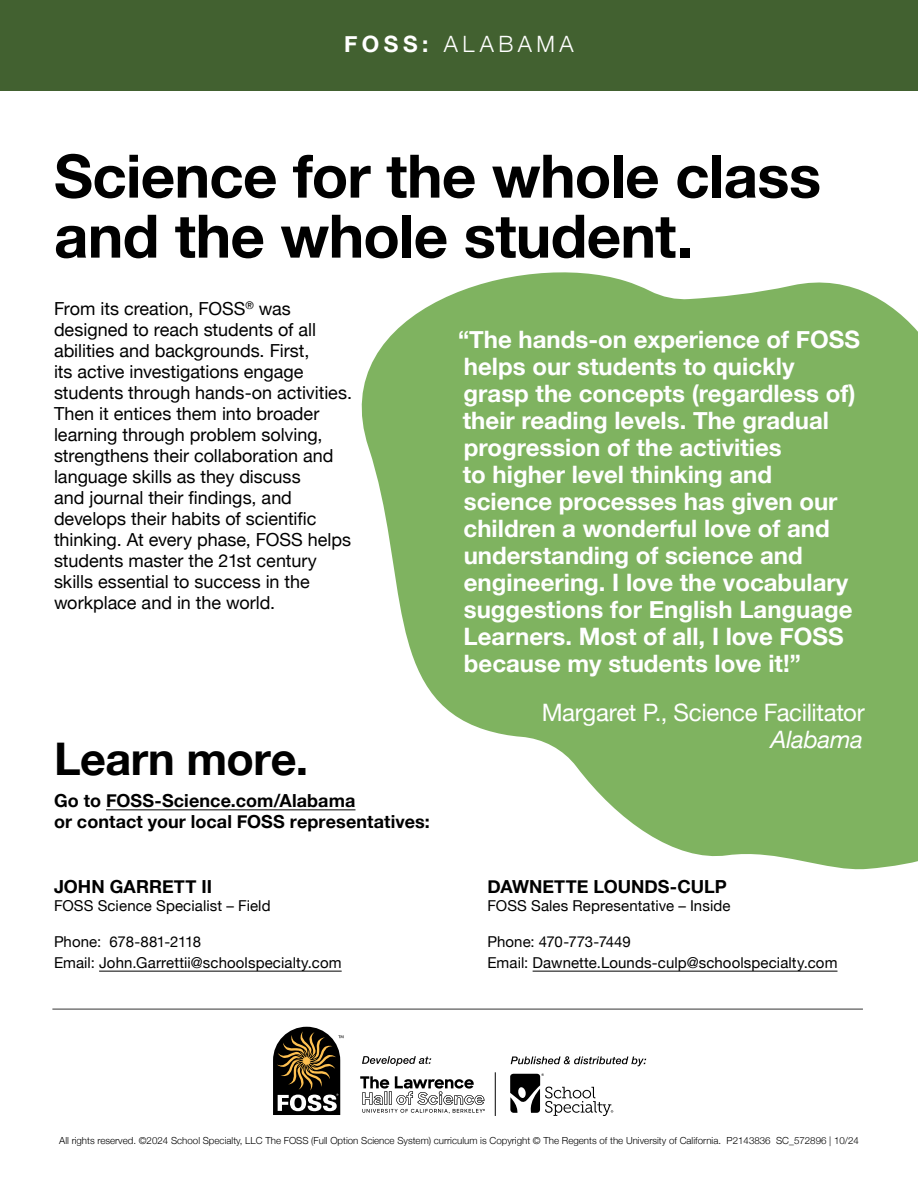
<style>
.page{position:relative;width:918px;height:1188px;background:#fff}
.page>*{position:absolute;margin:0;border:0;box-sizing:border-box;transform-origin:0 0}
.t1{font:700 60px/60px "Helvetica Neue";letter-spacing:-.01em;color:#000}
.t2{font:700 45px "Helvetica Neue";letter-spacing:-.01em;color:#000}
.t3{font:700 24px/27px "Helvetica Neue";color:#fff}
.t4{font:24px "Helvetica Neue";letter-spacing:-.015em;color:#fff}
.t5{font:italic 24px "Helvetica Neue";letter-spacing:-.005em;color:#fff}
.t6{font:300 22.5px "Helvetica Neue";letter-spacing:.2em;color:#fff}
.t7{font:18px/21px "Helvetica Neue";color:#000}
.t8{font:700 18px/21px "Helvetica Neue";letter-spacing:.005em;color:#000}
.t9{font:15px/21px "Helvetica Neue";letter-spacing:.005em;color:#000}
.t10{font:300 9.75px "Helvetica Neue";color:#000}
.s1{font-weight:700}
</style>
<div class="page">
<svg style="left:323px;top:272px;width:595px;height:598px;fill:#7fb360"></svg>
<div style="left:0;top:0;width:918px;height:91px;background:#426130"></div>
<hr style="left:99px;top:971px;width:243px;height:1px;background:#000">
<hr style="left:533px;top:971px;width:305px;height:1px;background:#000">
<hr style="left:106px;top:810px;width:249px;height:1px;background:#000">
<hr style="left:52px;top:1009px;width:811px;height:1px;background:#000">
<svg style="left:511px;top:1056px;width:135px;height:10px"></svg>
<svg style="left:362px;top:1056px;width:69px;height:10px"></svg>
<svg style="left:360px;top:1076px;width:125px;height:37px"></svg>
<svg style="left:510px;top:1073px;width:103px;height:43px"></svg>
<svg style="left:273px;top:1027px;width:71px;height:88px"></svg>
<hr style="left:495px;top:1072px;width:1px;height:44px;background:#000">
<p class="t6" style="left:344px;top:25px;width:231px"><span class="s1">FOSS:</span> ALABAMA</p>
<h1 class="t1" style="left:54px;top:148px;width:769px">Science for the whole class and the whole student.</h1>
<p class="t7" style="left:54px;top:299px;width:300px">From its creation, FOSS<sup>®</sup> was designed to reach students of all abilities and backgrounds. First,<br>its active investigations engage students through hands-on activities.<br>Then it entices them into broader learning through problem solving, strengthens their collaboration and language skills as they discuss<br>and journal their findings, and develops their habits of scientific thinking. At every phase, FOSS helps students master the 21st century skills essential to success in the workplace and in the world.</p>
<h2 class="t2" style="left:54px;top:724px;width:256px">Learn more.</h2>
<p class="t8" style="left:54px;top:790px;width:377px">Go to FOSS-Science.com/Alabama<br>or contact your local FOSS representatives:</p>
<p class="t8" style="left:54px;top:877px;width:160px">JOHN GARRETT II</p>
<p class="t9" style="left:54px;top:896px;width:218px">FOSS Science Specialist – Field</p>
<p class="t9" style="left:54px;top:932px;width:289px">Phone: 678-881-2118<br>Email: John.Garrettii@schoolspecialty.com</p>
<p class="t3" style="left:458px;top:327px;width:403px">“The hands-on experience of FOSS helps our students to quickly grasp the concepts (regardless of) their reading levels. The gradual progression of the activities<br>to higher level thinking and science processes has given our children a wonderful love of and understanding of science and engineering. I love the vocabulary suggestions for English Language<br>Learners. Most of all, I love FOSS because my students love it!”</p>
<h3 class="t4" style="left:542px;top:695px;width:325px">Margaret P., Science Facilitator</h3>
<h3 class="t5" style="left:770px;top:722px;width:94px">Alabama</h3>
<p class="t8" style="left:488px;top:877px;width:241px">DAWNETTE LOUNDS-CULP</p>
<p class="t9" style="left:488px;top:896px;width:245px">FOSS Sales Representative – Inside</p>
<p class="t9" style="left:488px;top:932px;width:352px">Phone: 470-773-7449<br>Email: Dawnette.Lounds-culp@schoolspecialty.com</p>
<p class="t10" style="left:59px;top:1133px;width:801px">All rights reserved. ©2024 School Specialty, LLC The FOSS (Full Option Science System) curriculum is Copyright © The Regents of the University of California. P2143836 SC_572896 | 10/24</p>
</div>
